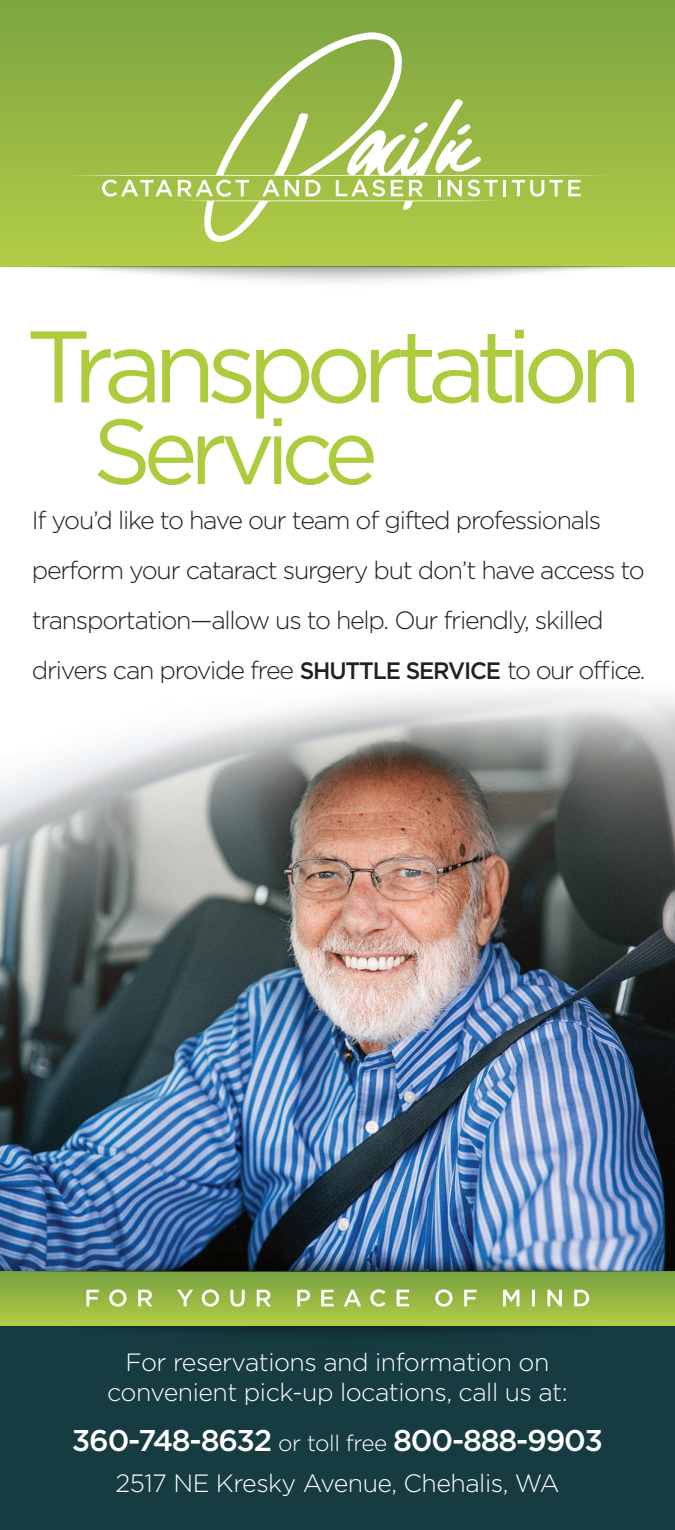
<style>
.page{position:relative;width:675px;height:1530px;background:#fff}
.page>*{position:absolute;margin:0;border:0;box-sizing:border-box;transform-origin:0 0}
.t1{font:101.5px "Gotham";letter-spacing:-.095em;color:#accc3d}
.t2{font:91.75px "Gotham";letter-spacing:-.09em;color:#accc3d}
.t3{font:500 30px "Gotham";letter-spacing:-.04em;color:#fff}
.t4{font:300 25px/50px "Gotham";letter-spacing:-.05em;color:#231f20}
.t5{font:300 25px/30px "Gotham";letter-spacing:-.02em;color:#fff;text-align:center}
.s1{font-weight:500;font-size:23.75px}
.s2{font-weight:300;font-size:22.5px}
</style>
<div class="page">
<div style="left:0;top:0;width:674px;height:266px;background:linear-gradient(to bottom,#7ca441,#b2cc46)"></div>
<svg style="left:203px;top:32px;width:278px;height:212px"></svg>
<svg style="left:65px;top:175px;width:544px;height:26px"></svg>
<div style="left:0;top:1324px;width:674px;height:205px;background:#163c42"></div>
<img style="left:0;top:266px;width:674px;height:17px">
<img style="left:0;top:1325px;width:674px;height:9px">
<img style="left:0;top:691px;width:674px;height:556px">
<div style="left:0;top:1271px;width:674px;height:54px;background:linear-gradient(to bottom,#78a141,#b0cb46)"></div>
<img style="left:0;top:1247px;width:674px;height:24px">
<svg style="left:86px;top:1289px;width:503px;height:17px"></svg>
<h1 class="t1" style="left:26px;top:310px;width:617px">Transportation</h1>
<h2 class="t2" style="left:92px;top:401px;width:287px">Service</h2>
<p class="t4" style="left:32px;top:494px;width:615px">If you’d like to have our team of gifted professionals perform your cataract surgery but don’t have access to transportation—allow us to help. Our friendly, skilled drivers can provide free <span class="s1">SHUTTLE SERVICE</span> to our office.</p>
<p class="t5" style="left:107px;top:1346px;width:462px">For reservations and information on convenient pick-up locations, call us at:</p>
<p class="t3" style="left:72px;top:1422px;width:532px">360-748-8632 <span class="s2">or toll free</span> 800-888-9903</p>
<p class="t5" style="left:115px;top:1467px;width:445px">2517 NE Kresky Avenue, Chehalis, WA</p>
</div>
